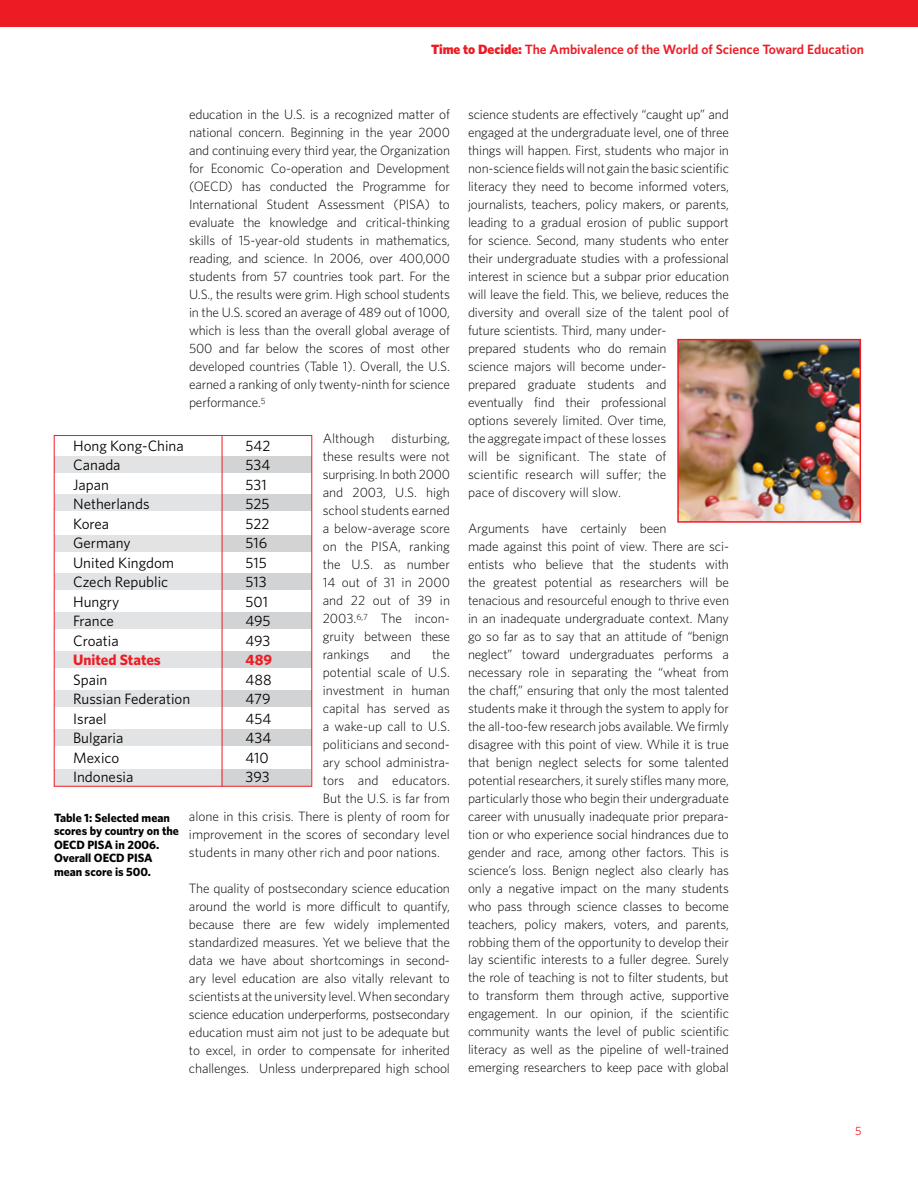
<style>
.page{position:relative;width:918px;height:1188px;background:#fff}
.page>*{position:absolute;margin:0;border:0;box-sizing:border-box;transform-origin:0 0}
.t1{font:15px "Whitney";color:#000}
.t2{font:700 15px "Whitney";color:#ed1c24}
.t3{font:300 13.5px/18px "Whitney";letter-spacing:-.01em;color:#000;text-align:justify}
.t4{font:600 13.5px "Whitney";color:#ed1c24}
.t5{font:700 12px/13.5px "Whitney";color:#000}
.t6{font:12px "Whitney";color:#ed1c24}
.s1{font-weight:900}
</style>
<div class="page">
<div style="left:0;top:0;width:918px;height:26px;background:#ed1c24"></div>
<img style="left:680px;top:342px;width:178px;height:178px">
<div style="left:677px;top:339px;width:184px;height:184px;border:2px solid #ed1c24"></div>
<div style="left:55px;top:457px;width:169px;height:16px;background:#e2e3e4"></div>
<div style="left:55px;top:494px;width:169px;height:17px;background:#e2e3e4"></div>
<div style="left:55px;top:535px;width:170px;height:16px;background:#e2e3e4"></div>
<div style="left:55px;top:574px;width:169px;height:16px;background:#e2e3e4"></div>
<div style="left:55px;top:612px;width:170px;height:17px;background:#e2e3e4"></div>
<div style="left:55px;top:652px;width:170px;height:16px;background:#e2e3e4"></div>
<div style="left:55px;top:691px;width:170px;height:16px;background:#e2e3e4"></div>
<div style="left:55px;top:730px;width:169px;height:16px;background:#e2e3e4"></div>
<div style="left:54px;top:769px;width:170px;height:17px;background:#e2e3e4"></div>
<div style="left:222px;top:457px;width:90px;height:16px;background:#d1d3d4"></div>
<div style="left:222px;top:494px;width:90px;height:17px;background:#d1d3d4"></div>
<div style="left:222px;top:535px;width:90px;height:16px;background:#d1d3d4"></div>
<div style="left:222px;top:573px;width:90px;height:17px;background:#d1d3d4"></div>
<div style="left:222px;top:612px;width:90px;height:16px;background:#d1d3d4"></div>
<div style="left:222px;top:651px;width:90px;height:17px;background:#d1d3d4"></div>
<div style="left:222px;top:691px;width:90px;height:16px;background:#d1d3d4"></div>
<div style="left:222px;top:729px;width:90px;height:17px;background:#d1d3d4"></div>
<div style="left:221px;top:769px;width:90px;height:17px;background:#d1d3d4"></div>
<hr style="left:222px;top:436px;width:1px;height:350px;background:#ed1c24">
<div style="left:54px;top:435px;width:258px;height:352px;border:1px solid #ed1c24"></div>
<p class="t4" style="left:431px;top:40px;width:434px"><span class="s1">Time to Decide:</span> The Ambivalence of the World of Science Toward Education</p>
<p class="t3" style="left:189px;top:105px;width:263px">education in the U.S. is a recognized matter of national concern. Beginning in the year 2000 and continuing every third year, the Organization for Economic Co-operation and Development (OECD) has conducted the Programme for International Student Assessment (PISA) to evaluate the knowledge and critical-thinking skills of 15-year-old students in mathematics, reading, and science. In 2006, over 400,000 students from 57 countries took part. For the U.S., the results were grim. High school students in the U.S. scored an average of 489 out of 1000, which is less than the overall global average of 500 and far below the scores of most other developed countries (Table 1). Overall, the U.S. earned a ranking of only twenty-ninth for science performance.<sup>5</sup></p>
<p class="t3" style="left:323px;top:429px;width:53px">Although</p>
<p class="t3" style="left:323px;top:429px;width:129px;text-indent:69px">disturbing, these results were not surprising. In both 2000 and 2003, U.S. high school students earned a below-average score on the PISA, ranking the U.S. as number 14 out of 31 in 2000 and 22 out of 39 in 2003.<sup>6,7</sup> The incon&shy;gruity between these rankings</p>
<p class="t1" style="left:73px;top:435px;width:112px">Hong Kong-China</p>
<p class="t1" style="left:246px;top:435px;width:26px">542</p>
<p class="t1" style="left:73px;top:455px;width:49px">Canada</p>
<p class="t1" style="left:246px;top:455px;width:26px">534</p>
<p class="t1" style="left:73px;top:474px;width:37px">Japan</p>
<p class="t1" style="left:246px;top:474px;width:23px">531</p>
<p class="t1" style="left:73px;top:494px;width:78px">Netherlands</p>
<p class="t1" style="left:246px;top:494px;width:25px">525</p>
<p class="t1" style="left:73px;top:513px;width:38px">Korea</p>
<p class="t1" style="left:246px;top:513px;width:25px">522</p>
<p class="t1" style="left:73px;top:533px;width:59px">Germany</p>
<p class="t1" style="left:246px;top:533px;width:23px">516</p>
<p class="t1" style="left:73px;top:552px;width:103px">United Kingdom</p>
<p class="t1" style="left:246px;top:552px;width:23px">515</p>
<p class="t1" style="left:73px;top:572px;width:97px">Czech Republic</p>
<p class="t1" style="left:246px;top:572px;width:23px">513</p>
<p class="t1" style="left:73px;top:591px;width:48px">Hungry</p>
<p class="t1" style="left:246px;top:591px;width:24px">501</p>
<p class="t1" style="left:73px;top:611px;width:42px">France</p>
<p class="t1" style="left:246px;top:611px;width:27px">495</p>
<p class="t1" style="left:73px;top:630px;width:47px">Croatia</p>
<p class="t1" style="left:246px;top:630px;width:26px">493</p>
<p class="t2" style="left:73px;top:650px;width:89px">United States</p>
<p class="t2" style="left:246px;top:650px;width:28px">489</p>
<p class="t1" style="left:73px;top:669px;width:36px">Spain</p>
<p class="t1" style="left:246px;top:669px;width:28px">488</p>
<p class="t1" style="left:73px;top:689px;width:119px">Russian Federation</p>
<p class="t1" style="left:246px;top:689px;width:27px">479</p>
<p class="t1" style="left:73px;top:708px;width:35px">Israel</p>
<p class="t1" style="left:246px;top:708px;width:27px">454</p>
<p class="t1" style="left:73px;top:728px;width:52px">Bulgaria</p>
<p class="t1" style="left:246px;top:728px;width:27px">434</p>
<p class="t1" style="left:73px;top:747px;width:48px">Mexico</p>
<p class="t1" style="left:246px;top:747px;width:25px">410</p>
<p class="t1" style="left:73px;top:767px;width:62px">Indonesia</p>
<p class="t1" style="left:246px;top:767px;width:26px">393</p>
<p class="t5" style="left:54px;top:811px;width:126px">Table 1: Selected mean scores by country on the<br>OECD PISA in 2006.<br>Overall OECD PISA mean score is 500.</p>
<p class="t3" style="left:390px;top:645px;width:22px">and</p>
<p class="t3" style="left:432px;top:645px;width:19px">the</p>
<p class="t3" style="left:323px;top:663px;width:129px">potential scale of U.S.</p>
<p class="t3" style="left:323px;top:681px;width:129px">investment in human</p>
<p class="t3" style="left:323px;top:699px;width:129px">capital has served as</p>
<p class="t3" style="left:323px;top:717px;width:129px">a wake-up call to U.S.</p>
<p class="t3" style="left:323px;top:735px;width:129px">politicians and second-</p>
<p class="t3" style="left:323px;top:753px;width:129px">ary school administra-</p>
<p class="t3" style="left:323px;top:771px;width:129px">tors and educators.</p>
<p class="t3" style="left:323px;top:789px;width:129px">But the U.S. is far from</p>
<p class="t3" style="left:189px;top:807px;width:263px">alone in this crisis. There is plenty of room for</p>
<p class="t3" style="left:189px;top:825px;width:263px">improvement in the scores of secondary level</p>
<p class="t3" style="left:189px;top:843px;width:252px">students in many other rich and poor nations.</p>
<p class="t3" style="left:189px;top:879px;width:263px">The quality of postsecondary science education around the world is more difficult to quantify, because there are few widely implemented standardized measures. Yet we believe that the data we have about shortcomings in second&shy;ary level education are also vitally relevant to scientists at the university level. When secondary science education underperforms, postsecondary education must aim not just to be adequate but to excel, in order to compensate for inherited challenges. Unless underprepared high school</p>
<p class="t3" style="left:468px;top:105px;width:263px;text-align:left">science students are effectively “caught up” and engaged at the undergraduate level, one of three things will happen. First, students who major in non-science fields will not gain the basic scientific literacy they need to become informed voters, journalists, teachers, policy makers, or parents, leading to a gradual erosion of public support for science. Second, many students who enter their undergraduate studies with a professional interest in science but a subpar prior education will leave the field. This, we believe, reduces the diversity and overall size of the talent pool of future scientists. Third, many under-<br>prepared students who do remain<br>science majors will become under-<br>prepared graduate students and<br>eventually find their professional<br>options severely limited. Over time,<br>the aggregate impact of these losses<br>will be significant. The state of<br>scientific research will suffer; the<br>pace of discovery will slow.</p>
<p class="t3" style="left:468px;top:518px;width:263px;text-align:left">Arguments have certainly been<br>made against this point of view. There are sci&shy;entists who believe that the students with the greatest potential as researchers will be tenacious and resourceful enough to thrive even in an inadequate undergraduate context. Many go so far as to say that an attitude of “benign neglect” toward undergraduates performs a necessary role in separating the “wheat from the chaff,” ensuring that only the most talented students make it through the system to apply for the all-too-few research jobs available. We firmly disagree with this point of view. While it is true that benign neglect selects for some talented potential researchers, it surely stifles many more, particularly those who begin their undergraduate career with unusually inadequate prior prepara&shy;tion or who experience social hindrances due to gender and race, among other factors. This is science’s loss. Benign neglect also clearly has only a negative impact on the many students who pass through science classes to become teachers, policy makers, voters, and parents, robbing them of the opportunity to develop their lay scientific interests to a fuller degree. Surely the role of teaching is not to filter students, but to transform them through active, supportive engagement. In our opinion, if the scientific community wants the level of public scientific literacy as well as the pipeline of well-trained emerging researchers to keep pace with global</p>
<p class="t6" style="left:855px;top:1123px;width:8px">5</p>
</div>
